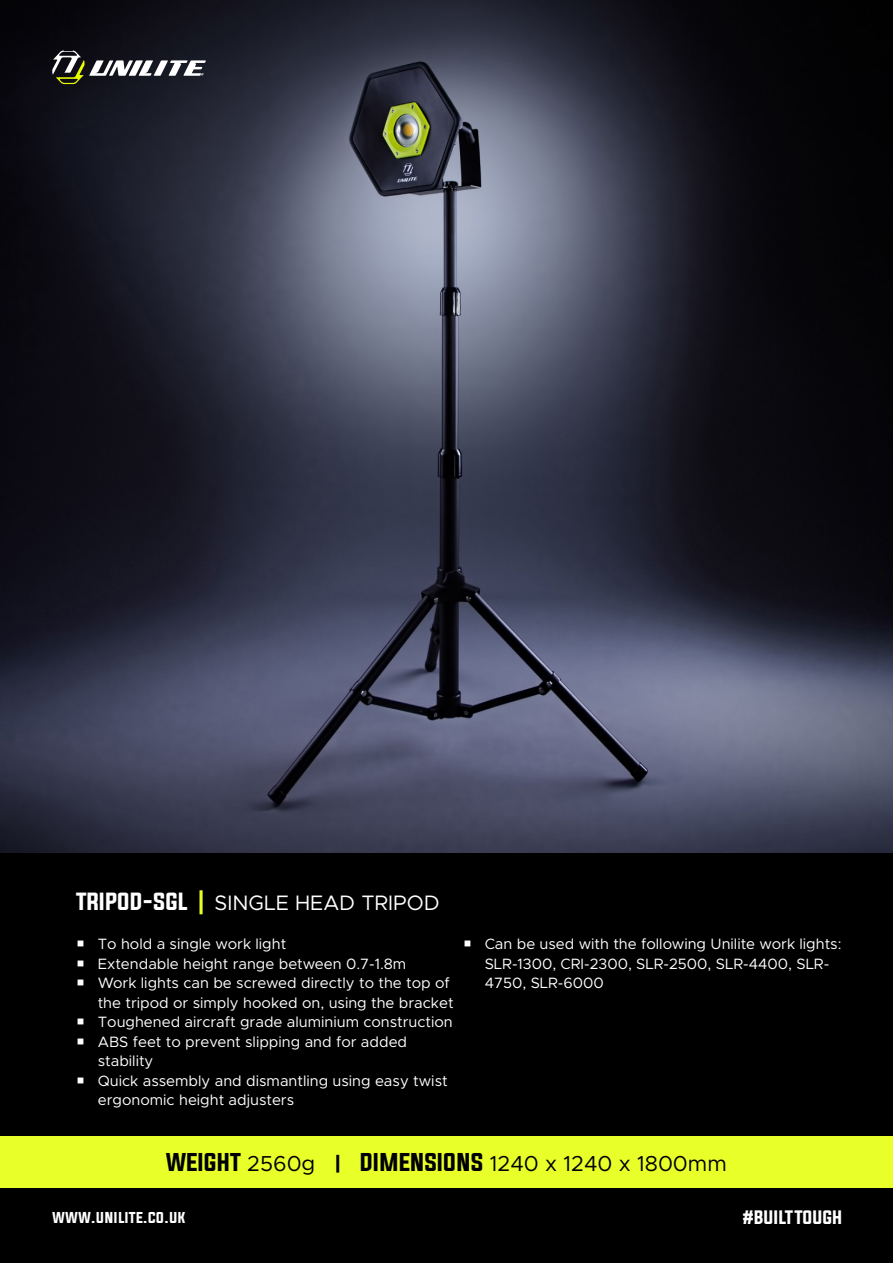
<style>
.page{position:relative;width:893px;height:1263px;background:#000}
.page>*{position:absolute;margin:0;border:0;box-sizing:border-box;transform-origin:0 0}
.t1{font:21.75px "Metropolis";color:#000}
.t2{font:21px "Metropolis";color:#fff}
.t3{font:16.5px "Evogria";color:#fff}
.t4{font:15px/19.5px "Metropolis";color:#fff}
.t5{font:14.1px "Evogria";color:#fff}
.s1{font-family:"Evogria"}
.s2{font-family:"Evogria";color:#e9ff29}
.s3{font-weight:900}
</style>
<div class="page">
<img style="left:0;top:0;width:893px;height:853px">
<div style="left:0;top:1136px;width:893px;height:51px;background:#e9ff29"></div>
<svg style="left:52px;top:51px;width:154px;height:33px;background:#515252"></svg>
<h2 class="t2" style="left:77px;top:889px;width:365px"><span class="s1">TRIPOD-SGL</span> <span class="s2">|</span> SINGLE HEAD TRIPOD</h2>
<p class="t4" style="left:98px;top:934px;width:357px">To hold a single work light<br>Extendable height range between 0.7-1.8m<br>Work lights can be screwed directly to the top of the tripod or simply hooked on, using the bracket Toughened aircraft grade aluminium construction ABS feet to prevent slipping and for added stability<br>Quick assembly and dismantling using easy twist ergonomic height adjusters</p>
<p class="t4" style="left:485px;top:934px;width:358px">Can be used with the following Unilite work lights:<br>SLR-1300, CRI-2300, SLR-2500, SLR-4400, SLR-<br>4750, SLR-6000</p>
<h1 class="t1" style="left:166px;top:1150px;width:562px"><span class="s1">WEIGHT</span> 2560g <span class="s3">|</span> <span class="s1">DIMENSIONS</span> 1240 x 1240 x 1800mm</h1>
<p class="t5" style="left:52px;top:1207px;width:135px">WWW.UNILITE.CO.UK</p>
<p class="t3" style="left:743px;top:1206px;width:101px">#BUILT TOUGH</p>
</div>
